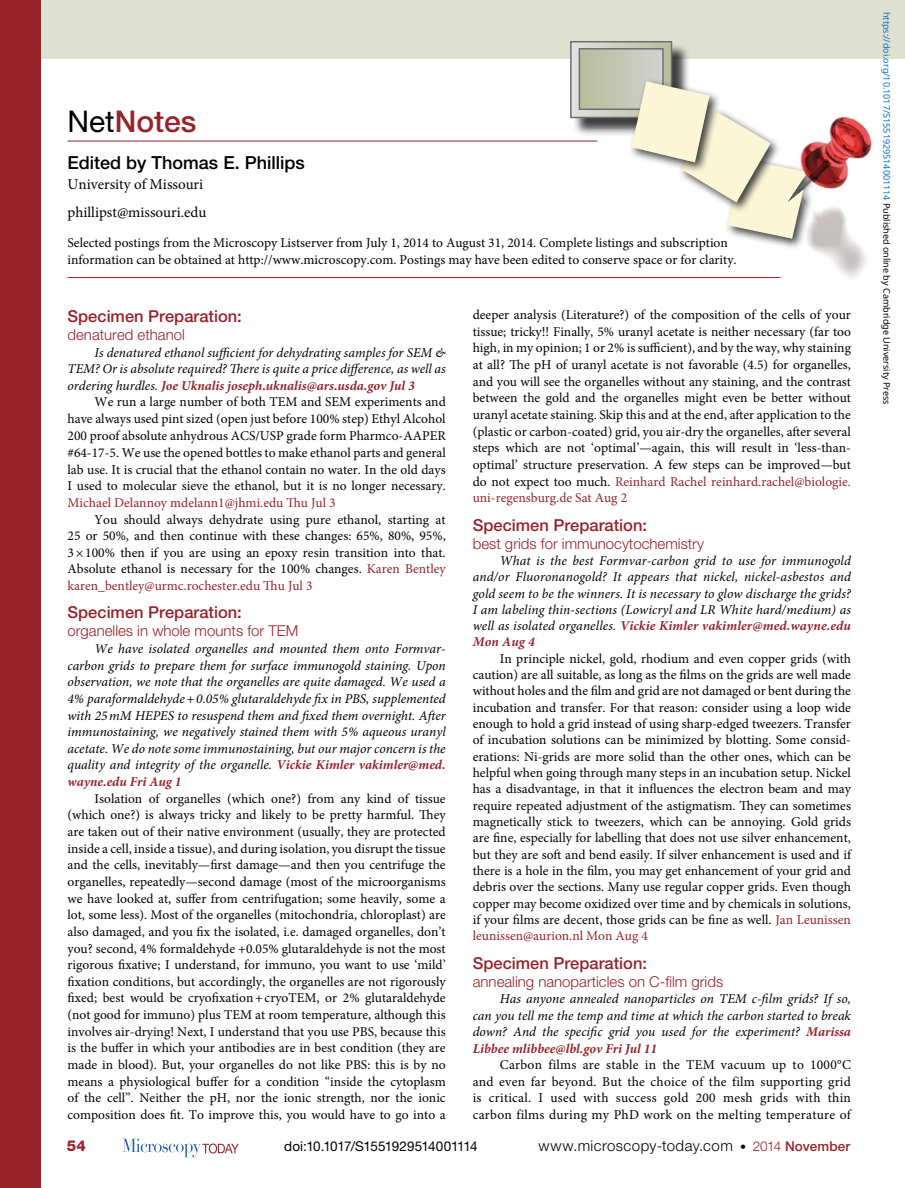
<style>
.page{position:relative;width:905px;height:1188px;background:#fff}
.page>*{position:absolute;margin:0;border:0;box-sizing:border-box;transform-origin:0 0}
.t1{font:500 30px "Helvetica Neue LT Std";color:#98232a}
.t2{font:500 18px "Helvetica Neue LT Std";color:#000}
.t3{font:500 16.5px "Helvetica Neue LT Std";color:#98232a}
.t4{font:300 15px "Helvetica Neue LT Std";color:#98232a}
.t5{font:15px/28.5px "Minion Pro";color:#000}
.t6{font:300 15px "Helvetica Neue LT Std";letter-spacing:.03em;color:#000}
.t7{font:800 15px "Helvetica Neue LT Std";color:#98232a}
.t8{font:13.5px/16.6px "Minion Pro";color:#000;text-align:justify}
.t9{font:italic 13.5px/16.6px "Minion Pro";color:#000;text-align:justify}
.t10{font:13.5px "Minion Pro";color:#98232a}
.t11{font:13.5px "Helvetica Neue LT Std";letter-spacing:-.035em;color:#000}
.t12{font:9px "Noto Sans";color:#0172cf}
.s1{font-weight:400;color:#000}
.s2{font-weight:700;color:#98232a}
.s3{color:#98232a}
.s4{font-size:12px}
.s5{font-size:13.5px;color:#98232a}
.s6{font-weight:500;font-size:13.5px;color:#98232a}
.s7{color:#000}
</style>
<div class="page">
<svg style="left:122px;top:1139px;width:117px;height:18px"></svg>
<div style="left:0;top:0;width:904px;height:58px;background:#dfe1d0"></div>
<div style="left:0;top:0;width:41px;height:1188px;background:#98232a"></div>
<img style="left:780px;top:116px;width:92px;height:162px">
<div style="left:724px;top:155px;width:93px;height:95px;background:#000;opacity:.75"></div>
<div style="left:572px;top:43px;width:119px;height:94px;background:#000;opacity:.75"></div>
<svg style="left:572px;top:43px;width:98px;height:73px"></svg>
<div style="left:570px;top:41px;width:102px;height:77px;border:1px solid #6d6e71"></div>
<div style="left:579px;top:49px;width:84px;height:60px;background:linear-gradient(to right,#b8bc9b,#cfd1d0)"></div>
<div style="left:578px;top:48px;width:85px;height:62px;border:1px solid #6d6e71"></div>
<div style="left:628px;top:78px;width:93px;height:96px;background:#000;opacity:.75"></div>
<svg style="left:631px;top:81px;width:174px;height:158px"></svg>
<hr style="left:68px;top:141px;width:529px;height:1px;background:#98232a">
<hr style="left:68px;top:277px;width:712px;height:1px;background:#98232a">
<h1 class="t1" style="left:68px;top:103px;width:130px"><span class="s1">Net</span>Notes</h1>
<h2 class="t2" style="left:68px;top:152px;width:239px">Edited by Thomas E. Phillips</h2>
<p class="t5" style="left:68px;top:170px;width:140px">University of Missouri phillipst@missouri.edu</p>
<p class="t8" style="left:68px;top:235px;width:670px">Selected postings from the Microscopy Listserver from July 1, 2014 to August 31, 2014. Complete listings and subscription information can be obtained at http://www.microscopy.com. Postings may have been edited to conserve space or for clarity.</p>
<p class="t3" style="left:68px;top:306px;width:176px">Specimen Preparation:</p>
<p class="t4" style="left:68px;top:326px;width:119px">denatured ethanol</p>
<p class="t9" style="left:68px;top:344px;width:380px;text-indent:27px">Is denatured ethanol sufficient for dehydrating samples for SEM &amp; TEM? Or is absolute required? There is quite a price difference, as well as ordering hurdles. <span class="s2">Joe Uknalis joseph.uknalis@ars.usda.gov Jul 3</span></p>
<p class="t8" style="left:68px;top:394px;width:380px;text-indent:27px">We run a large number of both TEM and SEM experiments and have always used pint sized (open just before 100% step) Ethyl Alcohol 200 proof absolute anhydrous ACS/USP grade form Pharmco-AAPER #64-17-5. We use the opened bottles to make ethanol parts and general lab use. It is crucial that the ethanol contain no water. In the old days I used to molecular sieve the ethanol, but it is no longer necessary.</p>
<p class="t10" style="left:68px;top:494px;width:270px">Michael Delannoy mdelann1@jhmi.edu Thu Jul 3</p>
<p class="t8" style="left:68px;top:511px;width:380px;text-indent:27px">You should always dehydrate using pure ethanol, starting at 25 or 50%, and then continue with these changes: 65%, 80%, 95%, 3×100% then if you are using an epoxy resin transition into that.<br>Absolute ethanol is necessary for the 100% changes. <span class="s3">Karen Bentley karen_bentley@urmc.rochester.edu Thu Jul 3</span></p>
<p class="t3" style="left:68px;top:603px;width:176px">Specimen Preparation:</p>
<p class="t4" style="left:68px;top:622px;width:232px">organelles in whole mounts for TEM</p>
<p class="t9" style="left:68px;top:640px;width:380px;text-indent:27px">We have isolated organelles and mounted them onto Formvar&shy;carbon grids to prepare them for surface immunogold staining. Upon observation, we note that the organelles are quite damaged. We used a 4% paraformaldehyde+0.05% glutaraldehyde fix in PBS, supplemented with 25mM HEPES to resuspend them and fixed them overnight. After immunostaining, we negatively stained them with 5% aqueous uranyl acetate. We do note some immunostaining, but our major concern is the quality and integrity of the organelle. <span class="s2">Vickie Kimler vakimler@med. wayne.edu Fri Aug 1</span></p>
<p class="t8" style="left:68px;top:790px;width:380px;text-indent:27px">Isolation of organelles (which one?) from any kind of tissue (which one?) is always tricky and likely to be pretty harmful. They are taken out of their native environment (usually, they are protected inside a cell, inside a tissue), and during isolation, you disrupt the tissue and the cells, inevitably—first damage—and then you centrifuge the organelles, repeatedly—second damage (most of the microorganisms we have looked at, suffer from centrifugation; some heavily, some a lot, some less). Most of the organelles (mitochondria, chloroplast) are also damaged, and you fix the isolated, i.e. damaged organelles, don’t you? second, 4% formaldehyde +0.05% glutaraldehyde is not the most rigorous fixative; I understand, for immuno, you want to use ‘mild’ fixation conditions, but accordingly, the organelles are not rigorously fixed; best would be cryofixation+cryoTEM, or 2% glutaraldehyde (not good for immuno) plus TEM at room temperature, although this involves air-drying! Next, I understand that you use PBS, because this is the buffer in which your antibodies are in best condition (they are made in blood). But, your organelles do not like PBS: this is by no means a physiological buffer for a condition “inside the cytoplasm of the cell”. Neither the pH, nor the ionic strength, nor the ionic composition does fit. To improve this, you would have to go into a</p>
<p class="t8" style="left:472px;top:307px;width:380px">deeper analysis (Literature?) of the composition of the cells of your tissue; tricky!! Finally, 5% uranyl acetate is neither necessary (far too high, in my opinion; 1 or 2% is sufficient), and by the way, why staining at all? The pH of uranyl acetate is not favorable (4.5) for organelles, and you will see the organelles without any staining, and the contrast between the gold and the organelles might even be better without uranyl acetate staining. Skip this and at the end, after application to the (plastic or carbon-coated) grid, you air-dry the organelles, after several steps which are not ‘optimal’—again, this will result in ‘less-than&shy;optimal’ structure preservation. A few steps can be improved—but do not expect too much. <span class="s3">Reinhard Rachel reinhard.rachel@biologie. uni-regensburg.de Sat Aug 2</span></p>
<p class="t3" style="left:472px;top:515px;width:176px">Specimen Preparation:</p>
<p class="t4" style="left:472px;top:534px;width:233px">best grids for immunocytochemistry</p>
<p class="t9" style="left:472px;top:553px;width:380px;line-height:16.2px;text-indent:27px">What is the best Formvar-carbon grid to use for immunogold and/or Fluoronanogold? It appears that nickel, nickel-asbestos and gold seem to be the winners. It is necessary to glow discharge the grids?<br>I am labeling thin-sections (Lowicryl and LR White hard/medium) as well as isolated organelles. <span class="s2">Vickie Kimler vakimler@med.wayne.edu Mon Aug 4</span></p>
<p class="t8" style="left:472px;top:650px;width:380px;text-indent:27px">In principle nickel, gold, rhodium and even copper grids (with caution) are all suitable, as long as the films on the grids are well made without holes and the film and grid are not damaged or bent during the incubation and transfer. For that reason: consider using a loop wide enough to hold a grid instead of using sharp-edged tweezers. Transfer of incubation solutions can be minimized by blotting. Some consid&shy;erations: Ni-grids are more solid than the other ones, which can be helpful when going through many steps in an incubation setup. Nickel has a disadvantage, in that it influences the electron beam and may require repeated adjustment of the astigmatism. They can sometimes magnetically stick to tweezers, which can be annoying. Gold grids are fine, especially for labelling that does not use silver enhancement, but they are soft and bend easily. If silver enhancement is used and if there is a hole in the film, you may get enhancement of your grid and debris over the sections. Many use regular copper grids. Even though copper may become oxidized over time and by chemicals in solutions, if your films are decent, those grids can be fine as well. <span class="s3">Jan Leunissen leunissen@aurion.nl Mon Aug 4</span></p>
<p class="t3" style="left:472px;top:953px;width:176px">Specimen Preparation:</p>
<p class="t4" style="left:472px;top:972px;width:252px">annealing nanoparticles on C-film grids</p>
<p class="t9" style="left:472px;top:991px;width:379px;text-indent:27px">Has anyone annealed nanoparticles on TEM c-film grids? If so, can you tell me the temp and time at which the carbon started to break down? And the specific grid you used for the experiment? <span class="s2">Marissa Libbee mlibbee@lbl.gov Fri Jul 11</span></p>
<p class="t8" style="left:472px;top:1057px;width:380px;text-indent:27px">Carbon films are stable in the TEM vacuum up to 1000°C and even far beyond. But the choice of the film supporting grid is critical. I used with success gold 200 mesh grids with thin carbon films during my PhD work on the melting temperature of</p>
<p class="t7" style="left:67px;top:1137px;width:21px">54</p>
<p class="t11" style="left:284px;top:1138px;width:195px">doi:10.1017/S1551929514001114</p>
<p class="t6" style="left:538px;top:1136px;width:313px">www.microscopy-today.com <span class="s4">•</span> <span class="s5">2014</span> <span class="s6">November</span></p>
<p class="t12" style="left:893px;top:12px;width:394px;rotate:90deg">https://doi.org/10.1017/S1551929514001114 <span class="s7">Published online by Cambridge University Press</span></p>
</div>
